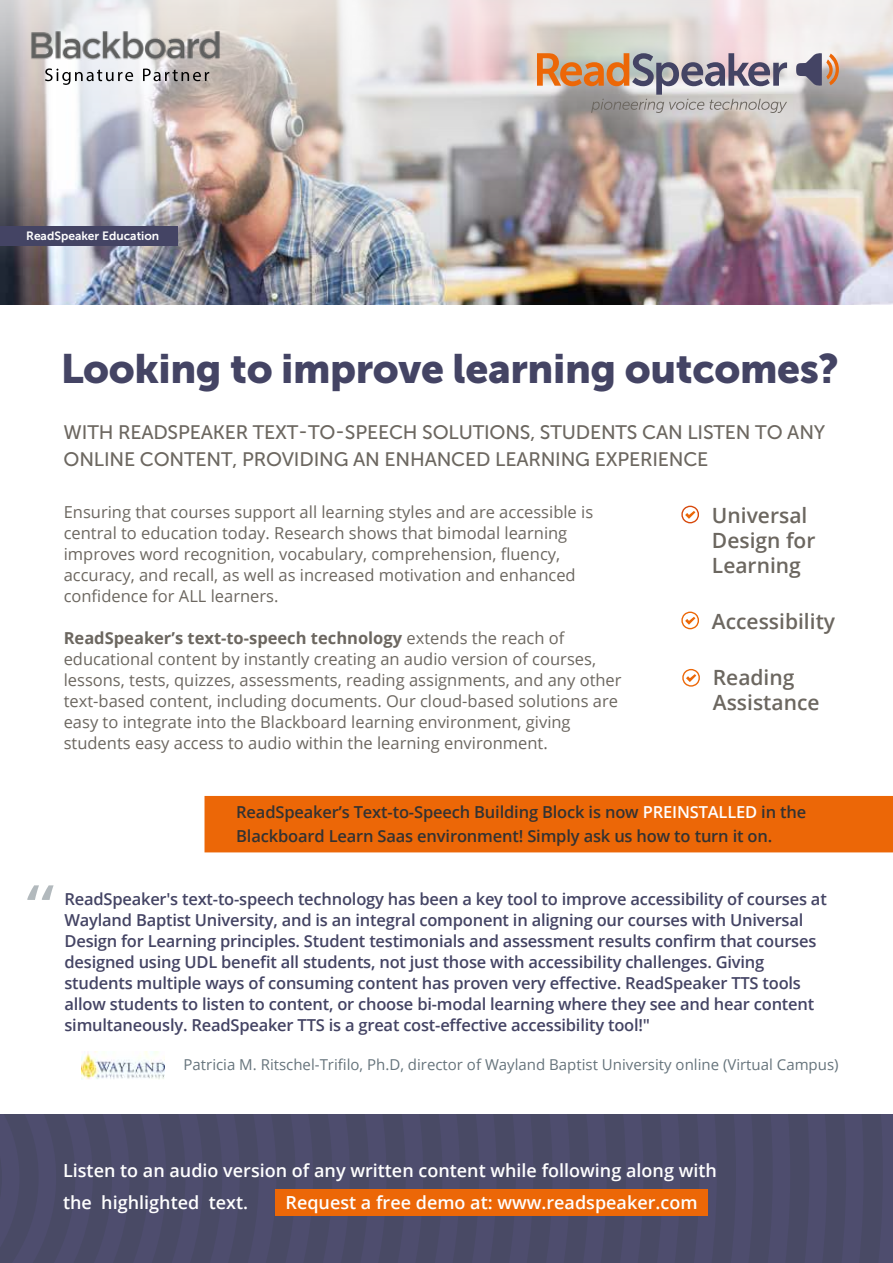
<style>
.page{position:relative;width:893px;height:1263px;background:#fff}
.page>*{position:absolute;margin:0;border:0;box-sizing:border-box;transform-origin:0 0}
.t1{font:40.8px "Museo Sans 900";letter-spacing:-.01em;color:#444464}
.t2{font:600 21px/25.2px "Open Sans";color:#6c6760}
.t3{font:19.5px/27px "Museo Sans 500";letter-spacing:-.01em;color:#6c6760}
.t4{font:600 18px/31.5px "Open Sans";color:#fff}
.t5{font:16.5px/21px "Open Sans";color:#6c6760}
.t6{font:600 16.5px/21px "Open Sans";letter-spacing:-.015em;color:#444464}
.t7{font:600 16.5px/24px "Open Sans";letter-spacing:-.01em;color:#333232}
.t8{font:15px "Open Sans";color:#66747c}
.t9{font:12px "Museo Sans 700";color:#fff}
.s1{font-weight:700}
.s2{color:#fff}
</style>
<div class="page">
<img style="left:0;top:263px;width:893px;height:42px">
<img style="left:0;top:0;width:893px;height:263px">
<svg style="left:45px;top:68px;width:88px;height:17px"></svg>
<svg style="left:143px;top:69px;width:66px;height:12px"></svg>
<img style="left:26px;top:27px;width:204px;height:33px">
<div style="left:204px;top:796px;width:689px;height:56px;background:#ec6707"></div>
<svg style="left:796px;top:53px;width:43px;height:33px"></svg>
<svg style="left:537px;top:53px;width:250px;height:60px;background:#b6a6a0"></svg>
<div style="left:0;top:1114px;width:893px;height:149px;background:#494a65"></div>
<svg style="left:688px;top:1189px;width:20px;height:27px"></svg>
<svg style="left:651px;top:1189px;width:29px;height:1px"></svg>
<svg style="left:613px;top:1189px;width:30px;height:1px"></svg>
<svg style="left:576px;top:1189px;width:31px;height:1px"></svg>
<svg style="left:539px;top:1189px;width:31px;height:1px"></svg>
<div style="left:275px;top:1190px;width:432px;height:26px;background:#ec6707"></div>
<svg style="left:681px;top:506px;width:18px;height:17px"></svg>
<svg style="left:681px;top:612px;width:18px;height:17px"></svg>
<svg style="left:682px;top:669px;width:18px;height:18px"></svg>
<div style="left:0;top:226px;width:178px;height:20px;background:#444464"></div>
<img style="left:81px;top:1051px;width:84px;height:29px">
<svg style="left:27px;top:885px;width:27px;height:15px"></svg>
<p class="t9" style="left:26px;top:229px;width:135px">ReadSpeaker Education</p>
<h1 class="t1" style="left:61px;top:346px;width:780px">Looking to improve learning outcomes?</h1>
<p class="t3" style="left:64px;top:419px;width:763px">WITH READSPEAKER TEXT-TO-SPEECH SOLUTIONS, STUDENTS CAN LISTEN TO ANY<br>ONLINE CONTENT, PROVIDING AN ENHANCED LEARNING EXPERIENCE</p>
<p class="t5" style="left:64px;top:501px;width:531px">Ensuring that courses support all learning styles and are accessible is central to education today. Research shows that bimodal learning improves word recognition, vocabulary, comprehension, fluency, accuracy, and recall, as well as increased motivation and enhanced confidence for ALL learners.</p>
<p class="t5" style="left:64px;top:627px;width:559px"><span class="s1">ReadSpeaker’s text-to-speech technology</span> extends the reach of educational content by instantly creating an audio version of courses, lessons, tests, quizzes, assessments, reading assignments, and any other text-based content, including documents. Our cloud-based solutions are easy to integrate into the Blackboard learning environment, giving students easy access to audio within the learning environment.</p>
<p class="t2" style="left:712px;top:502px;width:105px">Universal<br>Design for<br>Learning</p>
<p class="t2" style="left:712px;top:608px;width:125px">Accessibility</p>
<p class="t2" style="left:713px;top:665px;width:108px">Reading<br>Assistance</p>
<p class="t7" style="left:236px;top:800px;width:572px">ReadSpeaker’s Text-to-Speech Building Block is now <span class="s2">PREINSTALLED</span> in the<br>Blackboard Learn Saas environment! Simply ask us how to turn it on.</p>
<p class="t6" style="left:64px;top:888px;width:764px">ReadSpeaker's text-to-speech technology has been a key tool to improve accessibility of courses at Wayland Baptist University, and is an integral component in aligning our courses with Universal Design for Learning principles. Student testimonials and assessment results confirm that courses designed using UDL benefit all students, not just those with accessibility challenges. Giving students multiple ways of consuming content has proven very effective. ReadSpeaker TTS tools allow students to listen to content, or choose bi-modal learning where they see and hear content simultaneously. ReadSpeaker TTS is a great cost-effective accessibility tool!"</p>
<p class="t8" style="left:184px;top:1054px;width:657px">Patricia M. Ritschel-Trifilo, Ph.D, director of Wayland Baptist University online (Virtual Campus)</p>
<p class="t4" style="left:63px;top:1154px;width:655px">Listen to an audio version of any written content while following along with the highlighted text.</p>
<p class="t4" style="left:286px;top:1186px;width:413px">Request a free demo at: www.readspeaker.com</p>
</div>
